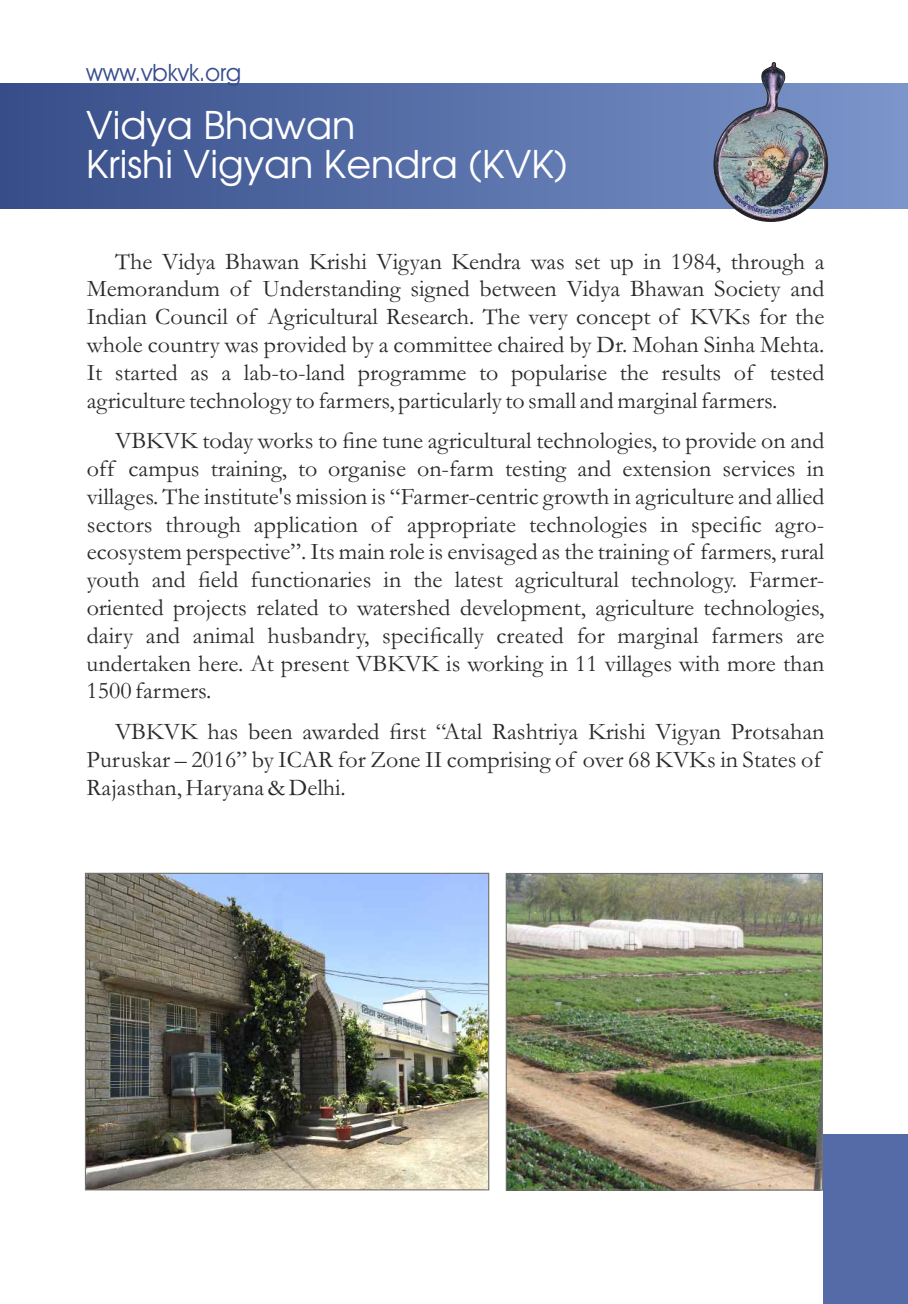
<style>
.page{position:relative;width:908px;height:1304px;background:#fff}
.page>*{position:absolute;margin:0;border:0;box-sizing:border-box;transform-origin:0 0}
.t1{font:38px/39.6px "Avalon";color:#fff}
.t2{font:24px/27.8px "Garamond";color:#2b2929;text-align:justify}
.t3{font:24px "Avant Garde IT Cby BT";color:#384d8c}
</style>
<div class="page">
<svg style="left:0;top:84px;width:907px;height:125px;background:#556da6"></svg>
<img style="left:87px;top:875px;width:400px;height:313px">
<div style="left:85px;top:873px;width:404px;height:317px;border:1px solid #737370"></div>
<img style="left:507px;top:875px;width:313px;height:314px">
<div style="left:505px;top:873px;width:317px;height:318px;border:1px solid #737370"></div>
<img style="left:712px;top:62px;width:116px;height:160px">
<div style="left:822px;top:1135px;width:85px;height:169px;background:#546ba8"></div>
<p class="t3" style="left:86px;top:63px;width:156px">www.vbkvk.org</p>
<h1 class="t1" style="left:86px;top:104px;width:483px">Vidya Bhawan<br>Krishi Vigyan Kendra (KVK)</h1>
<p class="t2" style="left:87px;top:250px;width:739px;text-indent:28px">The Vidya Bhawan Krishi Vigyan Kendra was set up in 1984, through a Memorandum of Understanding signed between Vidya Bhawan Society and Indian Council of Agricultural Research. The very concept of KVKs for the whole country was provided by a committee chaired by Dr. Mohan Sinha Mehta.<br>It started as a lab-to-land programme to popularise the results of tested agriculture technology to farmers, particularly to small and marginal farmers.</p>
<p class="t2" style="left:87px;top:430px;width:739px;text-indent:28px">VBKVK today works to fine tune agricultural technologies, to provide on and off campus training, to organise on-farm testing and extension services in villages. The institute's mission is “Farmer-centric growth in agriculture and allied sectors through application of appropriate technologies in specific agro&shy;ecosystem perspective”. Its main role is envisaged as the training of farmers, rural youth and field functionaries in the latest agricultural technology. Farmer&shy;oriented projects related to watershed development, agriculture technologies, dairy and animal husbandry, specifically created for marginal farmers are undertaken here. At present VBKVK is working in 11 villages with more than 1500 farmers.</p>
<p class="t2" style="left:87px;top:720px;width:739px;text-align:left;text-indent:28px">VBKVK has been awarded first “Atal Rashtriya Krishi Vigyan Protsahan<br>Puruskar – 2016” by ICAR for Zone II comprising of over 68 KVKs in States of<br>Rajasthan, Haryana &amp; Delhi.</p>
</div>
